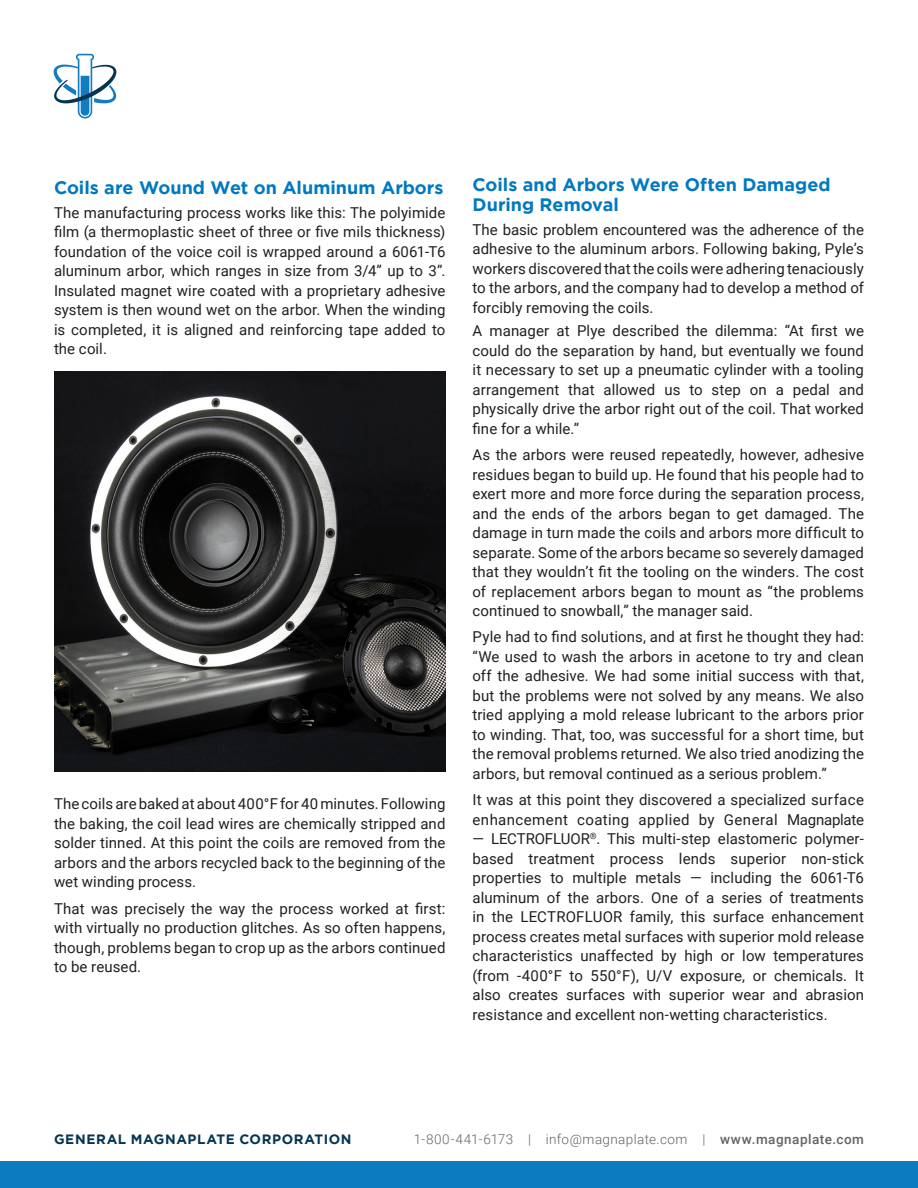
<style>
.page{position:relative;width:918px;height:1188px;background:#fff}
.page>*{position:absolute;margin:0;border:0;box-sizing:border-box;transform-origin:0 0}
.t1{font:700 18px/19.5px "Gotham";color:#0079c2}
.t2{font:15px/19.5px "Roboto";letter-spacing:.005em;color:#231f20;text-align:justify}
.t3{font:300 13.5px "Roboto";letter-spacing:.03em;color:#636366}
.t4{font:700 13.5px "Gotham";letter-spacing:.045em;color:#063452}
.s1{font-weight:500}
</style>
<div class="page">
<div style="left:0;top:1161px;width:918px;height:27px;background:#0c7bbf"></div>
<svg style="left:54px;top:54px;width:63px;height:65px"></svg>
<img style="left:54px;top:371px;width:392px;height:401px">
<p class="t1" style="left:54px;top:177px;width:391px">Coils are Wound Wet on Aluminum Arbors</p>
<p class="t2" style="left:54px;top:202px;width:393px">The manufacturing process works like this: The polyimide film (a thermoplastic sheet of three or five mils thickness) foundation of the voice coil is wrapped around a 6061-T6 aluminum arbor, which ranges in size from 3/4” up to 3”.<br>Insulated magnet wire coated with a proprietary adhesive system is then wound wet on the arbor. When the winding is completed, it is aligned and reinforcing tape added to the coil.</p>
<p class="t2" style="left:54px;top:794px;width:393px">The coils are baked at about 400°F for 40 minutes. Following the baking, the coil lead wires are chemically stripped and solder tinned. At this point the coils are removed from the arbors and the arbors recycled back to the beginning of the wet winding process.</p>
<p class="t2" style="left:54px;top:898px;width:393px">That was precisely the way the process worked at first: with virtually no production glitches. As so often happens, though, problems began to crop up as the arbors continued to be reused.</p>
<p class="t1" style="left:472px;top:175px;width:360px">Coils and Arbors Were Often Damaged<br>During Removal</p>
<p class="t2" style="left:472px;top:219px;width:393px">The basic problem encountered was the adherence of the adhesive to the aluminum arbors. Following baking, Pyle’s workers discovered that the coils were adhering tenaciously to the arbors, and the company had to develop a method of forcibly removing the coils.</p>
<p class="t2" style="left:472px;top:321px;width:393px">A manager at Plye described the dilemma: “At first we could do the separation by hand, but eventually we found it necessary to set up a pneumatic cylinder with a tooling arrangement that allowed us to step on a pedal and physically drive the arbor right out of the coil. That worked fine for a while.”</p>
<p class="t2" style="left:472px;top:445px;width:393px">As the arbors were reused repeatedly, however, adhesive residues began to build up. He found that his people had to exert more and more force during the separation process, and the ends of the arbors began to get damaged. The damage in turn made the coils and arbors more difficult to separate. Some of the arbors became so severely damaged that they wouldn’t fit the tooling on the winders. The cost of replacement arbors began to mount as “the problems continued to snowball,” the manager said.</p>
<p class="t2" style="left:472px;top:627px;width:393px">Pyle had to find solutions, and at first he thought they had: “We used to wash the arbors in acetone to try and clean off the adhesive. We had some initial success with that, but the problems were not solved by any means. We also tried applying a mold release lubricant to the arbors prior to winding. That, too, was successful for a short time, but the removal problems returned. We also tried anodizing the arbors, but removal continued as a serious problem.”</p>
<p class="t2" style="left:472px;top:790px;width:393px">It was at this point they discovered a specialized surface enhancement coating applied by General Magnaplate</p>
<p class="t2" style="left:472px;top:829px;width:393px">— LECTROFLUOR<sup>®</sup>. This multi-step elastomeric polymer&shy;based treatment process lends superior non-stick properties to multiple metals — including the 6061-T6 aluminum of the arbors. One of a series of treatments in the LECTROFLUOR family, this surface enhancement process creates metal surfaces with superior mold release characteristics unaffected by high or low temperatures (from -400°F to 550°F), U/V exposure, or chemicals. It also creates surfaces with superior wear and abrasion resistance and excellent non-wetting characteristics.</p>
<p class="t4" style="left:54px;top:1131px;width:299px">GENERAL MAGNAPLATE CORPORATION</p>
<p class="t3" style="left:414px;top:1129px;width:452px">1-800-441-6173 | info@magnaplate.com | <span class="s1">www.magnaplate.com</span></p>
</div>
